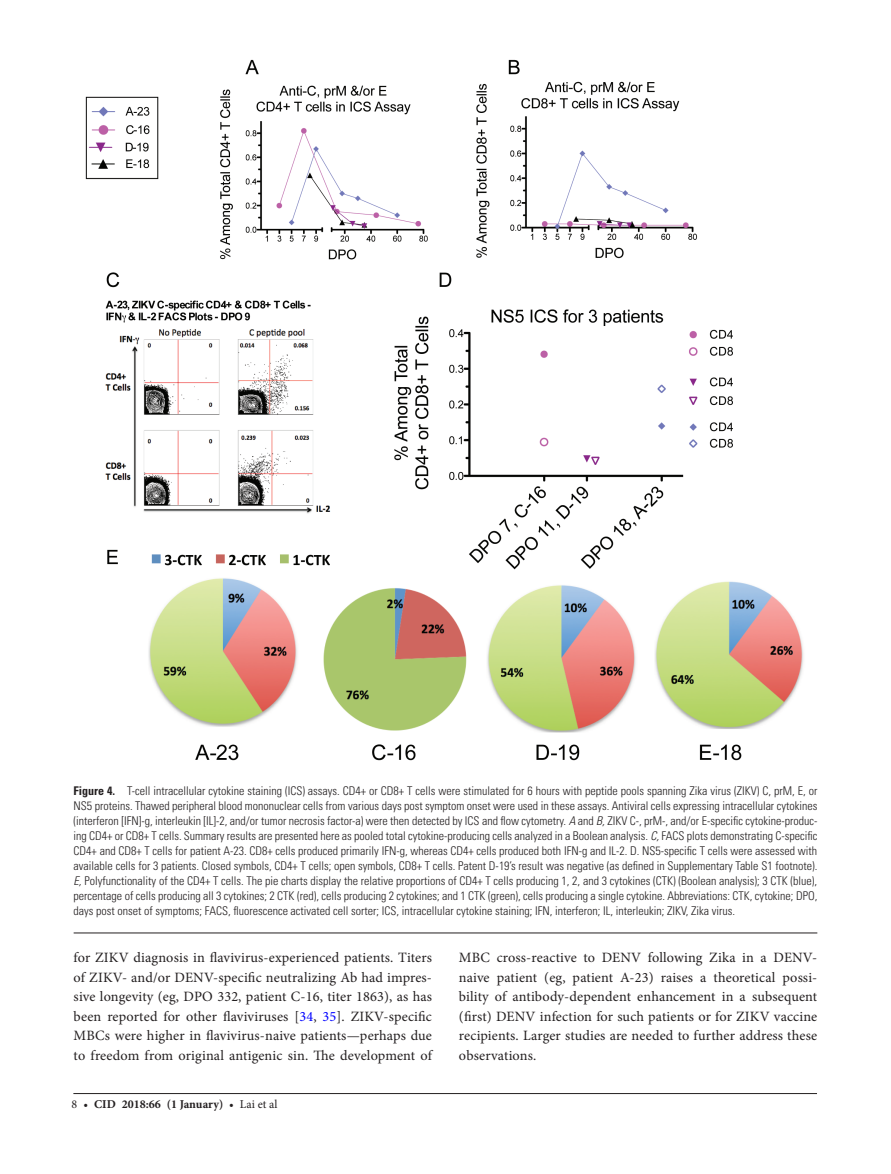
<style>
.page{position:relative;width:891px;height:1174px;background:#fff}
.page>*{position:absolute;margin:0;border:0;box-sizing:border-box;transform-origin:0 0}
.t1{font:14.25px/19.5px "Minion Pro";letter-spacing:.01em;color:#231f20;text-align:justify}
.t2{font:300 condensed 12px/15px "Univers LT Std";color:#231f20;text-align:justify}
.t3{font:700 12px "Minion Pro";color:#231f20}
.s1{font-weight:700}
.s2{font-style:italic}
.s3{color:#00f}
.s4{font-weight:400}
</style>
<div class="page">
<hr style="left:73px;top:1093px;width:744px;height:1px;background:#231f20">
<hr style="left:74px;top:933px;width:743px;height:1px;background:#231f20">
<img style="left:85px;top:59px;width:719px;height:702px">
<p class="t2" style="left:74px;top:783px;width:745px"><span class="s1">Figure 4.</span> T-cell intracellular cytokine staining (ICS) assays. CD4+ or CD8+ T cells were stimulated for 6 hours with peptide pools spanning Zika virus (ZIKV) C, prM, E, or NS5 proteins. Thawed peripheral blood mononuclear cells from various days post symptom onset were used in these assays. Antiviral cells expressing intracellular cytokines (interferon [IFN]-g, interleukin [IL]-2, and/or tumor necrosis factor-a) were then detected by ICS and flow cytometry. <span class="s2">A</span> and <span class="s2">B,</span> ZIKV C-, prM-, and/or E-specific cytokine-produc&shy;ing CD4+ or CD8+ T cells. Summary results are presented here as pooled total cytokine-producing cells analyzed in a Boolean analysis. <span class="s2">C,</span> FACS plots demonstrating C-specific CD4+ and CD8+ T cells for patient A-23. CD8+ cells produced primarily IFN-g, whereas CD4+ cells produced both IFN-g and IL-2. D. NS5-specific T cells were assessed with available cells for 3 patients. Closed symbols, CD4+ T cells; open symbols, CD8+ T cells. Patent D-19’s result was negative (as defined in Supplementary Table S1 footnote).<br><span class="s2">E,</span> Polyfunctionality of the CD4+ T cells. The pie charts display the relative proportions of CD4+ T cells producing 1, 2, and 3 cytokines (CTK) (Boolean analysis); 3 CTK (blue), percentage of cells producing all 3 cytokines; 2 CTK (red), cells producing 2 cytokines; and 1 CTK (green), cells producing a single cytokine. Abbreviations: CTK, cytokine; DPO, days post onset of symptoms; FACS, fluorescence activated cell sorter; ICS, intracellular cytokine staining; IFN, interferon; IL, interleukin; ZIKV, Zika virus.</p>
<p class="t1" style="left:74px;top:948px;width:360px">for ZIKV diagnosis in flavivirus-experienced patients. Titers of ZIKV- and/or DENV-specific neutralizing Ab had impres&shy;sive longevity (eg, DPO 332, patient C-16, titer 1863), as has been reported for other flaviviruses [<span class="s3">34</span>, <span class="s3">35</span>]. ZIKV-specific MBCs were higher in flavivirus-naive patients—perhaps due to freedom from original antigenic sin. The development of</p>
<p class="t1" style="left:459px;top:948px;width:360px">MBC cross-reactive to DENV following Zika in a DENV&shy;naive patient (eg, patient A-23) raises a theoretical possi&shy;bility of antibody-dependent enhancement in a subsequent (first) DENV infection for such patients or for ZIKV vaccine recipients. Larger studies are needed to further address these observations.</p>
<p class="t3" style="left:72px;top:1095px;width:207px"><span class="s4">8 •</span> CID 2018:66 (1 January) <span class="s4">• Lai et al</span></p>
</div>
